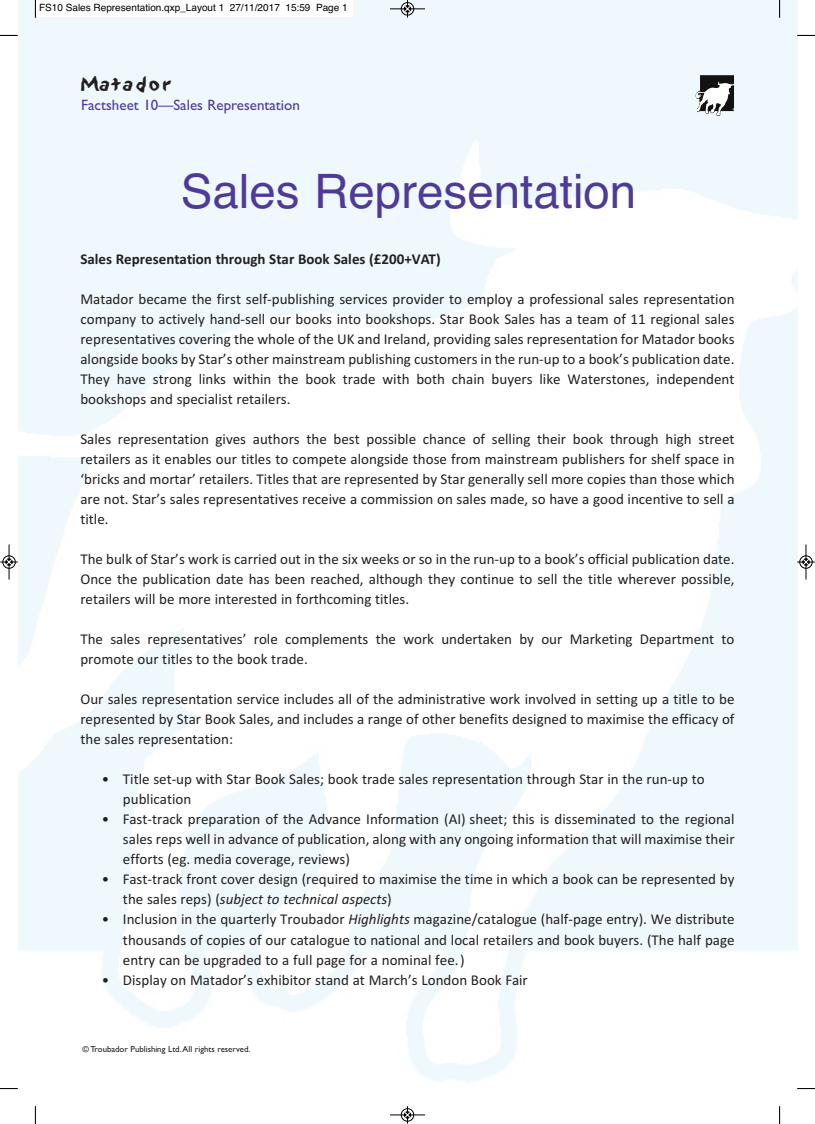
<style>
.page{position:relative;width:815px;height:1124px;background:#fff}
.page>*{position:absolute;margin:0;border:0;box-sizing:border-box;transform-origin:0 0}
.t1{font:47.5px "Helvetica";color:#4e3b98}
.t2{font:18px "Sand";color:#231f20;scale:1.11 1}
.t3{font:15px/20px "Calibri";color:#231f20;text-align:justify}
.t4{font:700 15px "Calibri";color:#231f20}
.t5{font:15px "Gill Sans";color:#4e3b98}
.t6{font:10px "Helvetica";color:#000}
.t7{font:8.75px "Gill Sans";color:#231f20}
.s1{font-style:italic}
</style>
<div class="page">
<img style="left:19px;top:0;width:778px;height:1082px">
<img style="left:696px;top:75px;width:38px;height:41px">
<div style="left:34px;top:0;width:319px;height:16px;background:#fff"></div>
<svg style="left:35px;top:0;width:1px;height:18px"></svg>
<svg style="left:0;top:35px;width:18px;height:1px"></svg>
<svg style="left:779px;top:0;width:1px;height:18px"></svg>
<svg style="left:797px;top:35px;width:18px;height:1px"></svg>
<svg style="left:35px;top:1106px;width:1px;height:17px"></svg>
<svg style="left:0;top:1088px;width:18px;height:1px"></svg>
<svg style="left:779px;top:1106px;width:1px;height:17px"></svg>
<svg style="left:797px;top:1088px;width:18px;height:1px"></svg>
<hr style="left:390px;top:8px;width:35px;height:1px;background:#fff">
<div style="left:401px;top:2px;width:13px;height:14px;border:1px solid #fff;border-radius:50%"></div>
<hr style="left:390px;top:9px;width:35px;height:1px;background:#000">
<div style="left:401px;top:2px;width:13px;height:13px;border:1px solid #000;border-radius:50%"></div>
<svg style="left:404px;top:0;width:7px;height:18px"></svg>
<hr style="left:390px;top:1114px;width:35px;height:1px;background:#000">
<div style="left:401px;top:1108px;width:13px;height:13px;border:1px solid #000;border-radius:50%"></div>
<svg style="left:404px;top:1106px;width:7px;height:17px"></svg>
<div style="left:2px;top:555px;width:14px;height:13px;border:1px solid #fff;border-radius:50%"></div>
<hr style="left:9px;top:544px;width:1px;height:35px;background:#000">
<div style="left:3px;top:555px;width:12px;height:13px;border:1px solid #000;border-radius:50%"></div>
<svg style="left:0;top:558px;width:18px;height:7px"></svg>
<div style="left:799px;top:555px;width:14px;height:13px;border:1px solid #fff;border-radius:50%"></div>
<hr style="left:806px;top:544px;width:1px;height:35px;background:#000">
<div style="left:800px;top:555px;width:12px;height:13px;border:1px solid #000;border-radius:50%"></div>
<svg style="left:797px;top:558px;width:18px;height:7px"></svg>
<p class="t6" style="left:39px;top:2px;width:310px">FS10 Sales Representation.qxp_Layout 1 27/11/2017 15:59 Page 1</p>
<p class="t2" style="left:81px;top:74px;width:83px">Matador</p>
<p class="t5" style="left:81px;top:96px;width:220px">Factsheet 10—Sales Representation</p>
<h1 class="t1" style="left:181px;top:164px;width:457px">Sales Representation</h1>
<p class="t4" style="left:80px;top:250px;width:362px">Sales Representation through Star Book Sales (£200+VAT)</p>
<p class="t3" style="left:80px;top:289px;width:656px">Matador became the first self-publishing services provider to employ a professional sales representation company to actively hand-sell our books into bookshops. Star Book Sales has a team of 11 regional sales representatives covering the whole of the UK and Ireland, providing sales representation for Matador books alongside books by Star’s other mainstream publishing customers in the run-up to a book’s publication date.<br>They have strong links within the book trade with both chain buyers like Waterstones, independent bookshops and specialist retailers.</p>
<p class="t3" style="left:80px;top:429px;width:656px">Sales representation gives authors the best possible chance of selling their book through high street retailers as it enables our titles to compete alongside those from mainstream publishers for shelf space in ‘bricks and mortar’ retailers. Titles that are represented by Star generally sell more copies than those which are not. Star’s sales representatives receive a commission on sales made, so have a good incentive to sell a title.</p>
<p class="t3" style="left:80px;top:549px;width:656px">The bulk of Star’s work is carried out in the six weeks or so in the run-up to a book’s official publication date.<br>Once the publication date has been reached, although they continue to sell the title wherever possible, retailers will be more interested in forthcoming titles.</p>
<p class="t3" style="left:80px;top:629px;width:656px">The sales representatives’ role complements the work undertaken by our Marketing Department to promote our titles to the book trade.</p>
<p class="t3" style="left:80px;top:689px;width:656px">Our sales representation service includes all of the administrative work involved in setting up a title to be represented by Star Book Sales, and includes a range of other benefits designed to maximise the efficacy of the sales representation:</p>
<p class="t3" style="left:123px;top:769px;width:583px;text-indent:-21px">• Title set-up with Star Book Sales; book trade sales representation through Star in the run-up to publication</p>
<p class="t3" style="left:123px;top:809px;width:613px;text-indent:-21px">• Fast-track preparation of the Advance Information (AI) sheet; this is disseminated to the regional sales reps well in advance of publication, along with any ongoing information that will maximise their efforts (eg. media coverage, reviews)</p>
<p class="t3" style="left:123px;top:869px;width:613px;text-indent:-21px">• Fast-track front cover design (required to maximise the time in which a book can be represented by the sales reps) (<span class="s1">subject to technical aspects</span>)</p>
<p class="t3" style="left:123px;top:909px;width:613px;text-indent:-21px">• Inclusion in the quarterly Troubador <span class="s1">Highlights</span> magazine/catalogue (half-page entry). We distribute thousands of copies of our catalogue to national and local retailers and book buyers. (The half page entry can be upgraded to a full page for a nominal fee.)</p>
<p class="t3" style="left:102px;top:969px;width:428px">• Display on Matador’s exhibitor stand at March’s London Book Fair</p>
<p class="t7" style="left:82px;top:1044px;width:170px">© Troubador Publishing Ltd.All rights reserved.</p>
</div>
